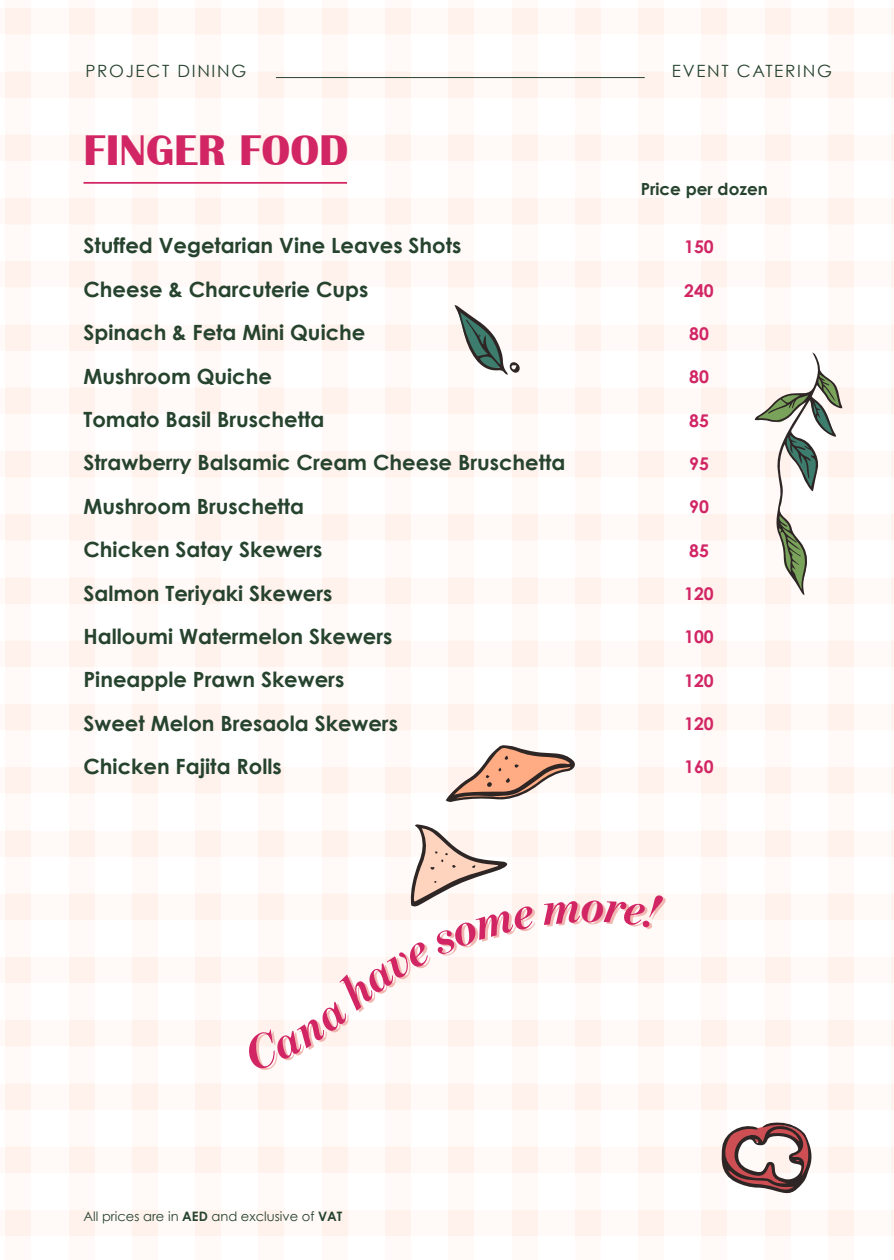
<style>
.page{position:relative;width:894px;height:1260px;background:#fff}
.page>*{position:absolute;margin:0;border:0;box-sizing:border-box;transform-origin:0 0}
.t1{font:italic 700 48.56px "Benton Mod Disp";color:#d12564}
.t2{font:700 44.19px "Britannic";color:#d12564}
.t3{font:700 21px/43.4px "Century Gothic";color:#26432e}
.t4{font:700 17.5px "Century Gothic";color:#d12564}
.t5{font:16.89px "Century Gothic";letter-spacing:.1em;color:#26432e}
.t6{font:700 16.71px "Century Gothic";color:#26432e}
.t7{font:12.95px "Century Gothic";color:#26432e}
.s1{font-weight:700}
</style>
<div class="page">
<div style="left:5px;top:0;width:26px;height:1260px;background:#fff9f8"></div>
<div style="left:69px;top:0;width:25px;height:1260px;background:#fff9f8"></div>
<div style="left:132px;top:0;width:26px;height:1260px;background:#fff9f8"></div>
<div style="left:195px;top:0;width:26px;height:1260px;background:#fff9f8"></div>
<div style="left:258px;top:0;width:26px;height:1260px;background:#fff9f8"></div>
<div style="left:321px;top:0;width:26px;height:1260px;background:#fff9f8"></div>
<div style="left:385px;top:0;width:26px;height:1260px;background:#fff9f8"></div>
<div style="left:448px;top:0;width:26px;height:1260px;background:#fff9f8"></div>
<div style="left:511px;top:0;width:26px;height:1260px;background:#fff9f8"></div>
<div style="left:574px;top:0;width:26px;height:1260px;background:#fff9f8"></div>
<div style="left:638px;top:0;width:25px;height:1260px;background:#fff9f8"></div>
<div style="left:701px;top:0;width:26px;height:1260px;background:#fff9f8"></div>
<div style="left:764px;top:0;width:26px;height:1260px;background:#fff9f8"></div>
<div style="left:827px;top:0;width:26px;height:1260px;background:#fff9f8"></div>
<hr style="left:890px;top:0;width:3px;height:1260px;background:#ffc5ae">
<div style="left:0;top:1210px;width:893px;height:25px;background:#fff9f8"></div>
<div style="left:0;top:1146px;width:893px;height:26px;background:#fff9f8"></div>
<div style="left:0;top:1083px;width:893px;height:26px;background:#fff9f8"></div>
<div style="left:0;top:1020px;width:893px;height:26px;background:#fff9f8"></div>
<div style="left:0;top:957px;width:893px;height:26px;background:#fff9f8"></div>
<div style="left:0;top:894px;width:893px;height:25px;background:#fff9f8"></div>
<div style="left:0;top:830px;width:893px;height:26px;background:#fff9f8"></div>
<div style="left:0;top:767px;width:893px;height:26px;background:#fff9f8"></div>
<div style="left:0;top:704px;width:893px;height:26px;background:#fff9f8"></div>
<div style="left:0;top:641px;width:893px;height:26px;background:#fff9f8"></div>
<div style="left:0;top:577px;width:893px;height:26px;background:#fff9f8"></div>
<div style="left:0;top:514px;width:893px;height:26px;background:#fff9f8"></div>
<div style="left:0;top:451px;width:893px;height:26px;background:#fff9f8"></div>
<div style="left:0;top:388px;width:893px;height:26px;background:#fff9f8"></div>
<div style="left:0;top:325px;width:893px;height:25px;background:#fff9f8"></div>
<div style="left:0;top:261px;width:893px;height:26px;background:#fff9f8"></div>
<div style="left:0;top:198px;width:893px;height:26px;background:#fff9f8"></div>
<div style="left:0;top:135px;width:893px;height:26px;background:#fff9f8"></div>
<div style="left:0;top:72px;width:893px;height:26px;background:#fff9f8"></div>
<div style="left:0;top:9px;width:893px;height:25px;background:#fff9f8"></div>
<hr style="left:83px;top:182px;width:264px;height:2px;background:#d12564">
<hr style="left:276px;top:77px;width:368px;height:1px;background:#26432e">
<svg style="left:445px;top:745px;width:130px;height:57px"></svg>
<svg style="left:721px;top:1122px;width:91px;height:72px"></svg>
<svg style="left:454px;top:305px;width:66px;height:70px"></svg>
<svg style="left:754px;top:352px;width:87px;height:243px"></svg>
<svg style="left:258px;top:824px;width:277px;height:223px"></svg>
<svg style="left:575px;top:900px;width:5px;height:20px"></svg>
<svg style="left:638px;top:894px;width:25px;height:26px"></svg>
<p class="t5" style="left:85px;top:61px;width:162px">PROJECT DINING</p>
<p class="t5" style="left:671px;top:61px;width:161px">EVENT CATERING</p>
<h2 class="t2" style="left:83px;top:125px;width:266px">FINGER FOOD</h2>
<p class="t3" style="left:83px;top:223px;width:483px">Stuffed Vegetarian Vine Leaves Shots<br>Cheese &amp; Charcuterie Cups<br>Spinach &amp; Feta Mini Quiche<br>Mushroom Quiche<br>Tomato Basil Bruschetta<br>Strawberry Balsamic Cream Cheese Bruschetta<br>Mushroom Bruschetta<br>Chicken Satay Skewers<br>Salmon Teriyaki Skewers<br>Halloumi Watermelon Skewers<br>Pineapple Prawn Skewers<br>Sweet Melon Bresaola Skewers<br>Chicken Fajita Rolls</p>
<p class="t6" style="left:640px;top:178px;width:129px">Price per dozen</p>
<p class="t4" style="left:684px;top:236px;width:31px">150</p>
<p class="t4" style="left:684px;top:279px;width:31px">240</p>
<p class="t4" style="left:688px;top:322px;width:21px">80</p>
<p class="t4" style="left:688px;top:366px;width:21px">80</p>
<p class="t4" style="left:688px;top:409px;width:21px">85</p>
<p class="t4" style="left:688px;top:452px;width:21px">95</p>
<p class="t4" style="left:688px;top:496px;width:21px">90</p>
<p class="t4" style="left:688px;top:539px;width:21px">85</p>
<p class="t4" style="left:684px;top:582px;width:31px">120</p>
<p class="t4" style="left:684px;top:626px;width:31px">100</p>
<p class="t4" style="left:684px;top:669px;width:31px">120</p>
<p class="t4" style="left:684px;top:712px;width:31px">120</p>
<p class="t4" style="left:684px;top:756px;width:31px">160</p>
<h1 class="t1" style="left:582px;top:878px;width:25px">o</h1>
<p class="t7" style="left:83px;top:1208px;width:260px">All prices are in <span class="s1">AED</span> and exclusive of <span class="s1">VAT</span></p>
</div>
